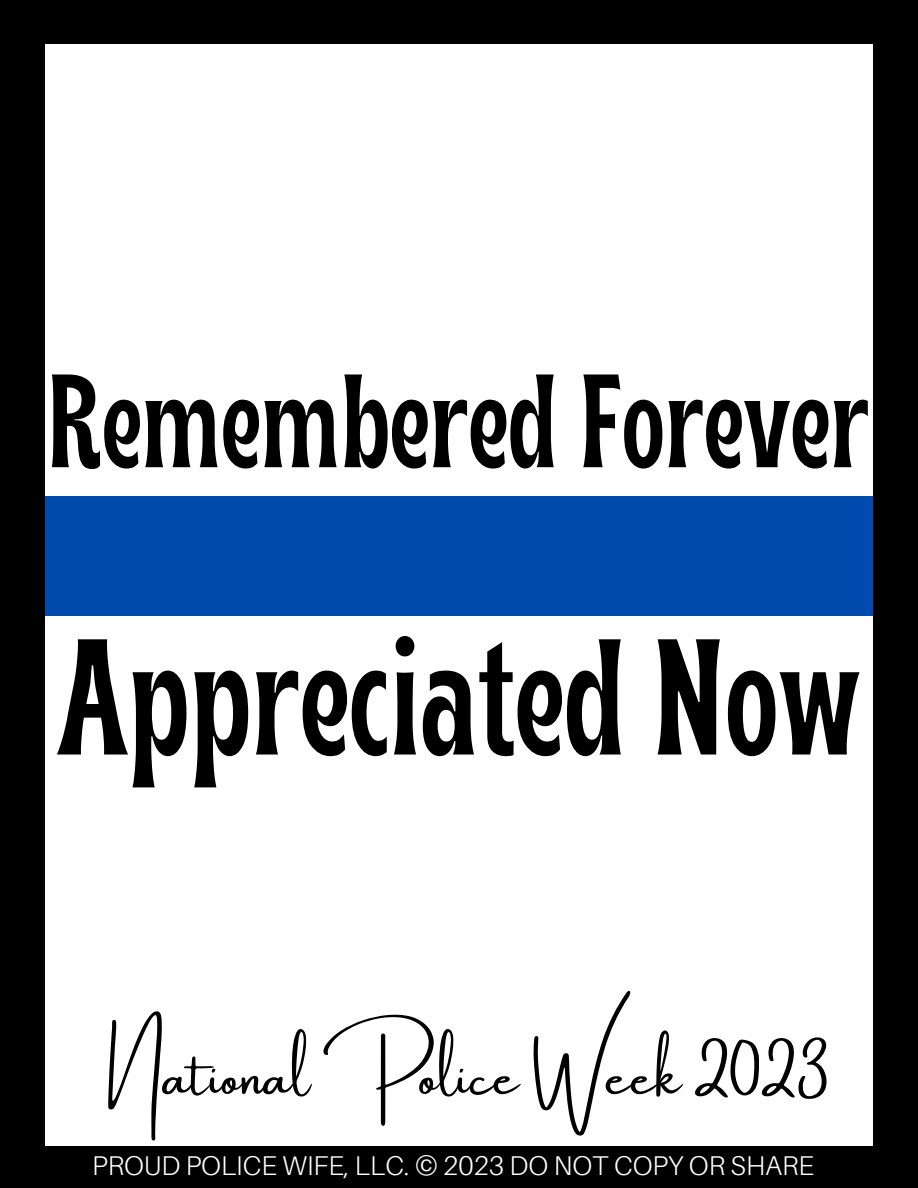
<style>
.page{position:relative;width:918px;height:1188px;background:#000}
.page>*{position:absolute;margin:0;border:0;box-sizing:border-box;transform-origin:0 0}
.t1{font:700 condensed 164.55px "Brice";color:#000}
.t2{font:700 condensed 132.45px "Brice";color:#000}
.t3{font:53.1px "Amsterdam One";color:#000}
.t4{font:300 27.15px "Aileron";color:#fff}
</style>
<div class="page">
<div style="left:45px;top:44px;width:828px;height:1101px;background:#fff"></div>
<div style="left:45px;top:497px;width:828px;height:119px;background:#004aad"></div>
<p class="t2" style="left:48px;top:368px;width:823px">Remembered Forever</p>
<p class="t1" style="left:57px;top:631px;width:805px">Appreciated Now</p>
<p class="t3" style="left:108px;top:1048px;width:721px">National Police Week 2023</p>
<p class="t4" style="left:92px;top:1149px;width:723px">PROUD POLICE WIFE, LLC. © 2023 DO NOT COPY OR SHARE</p>
</div>
